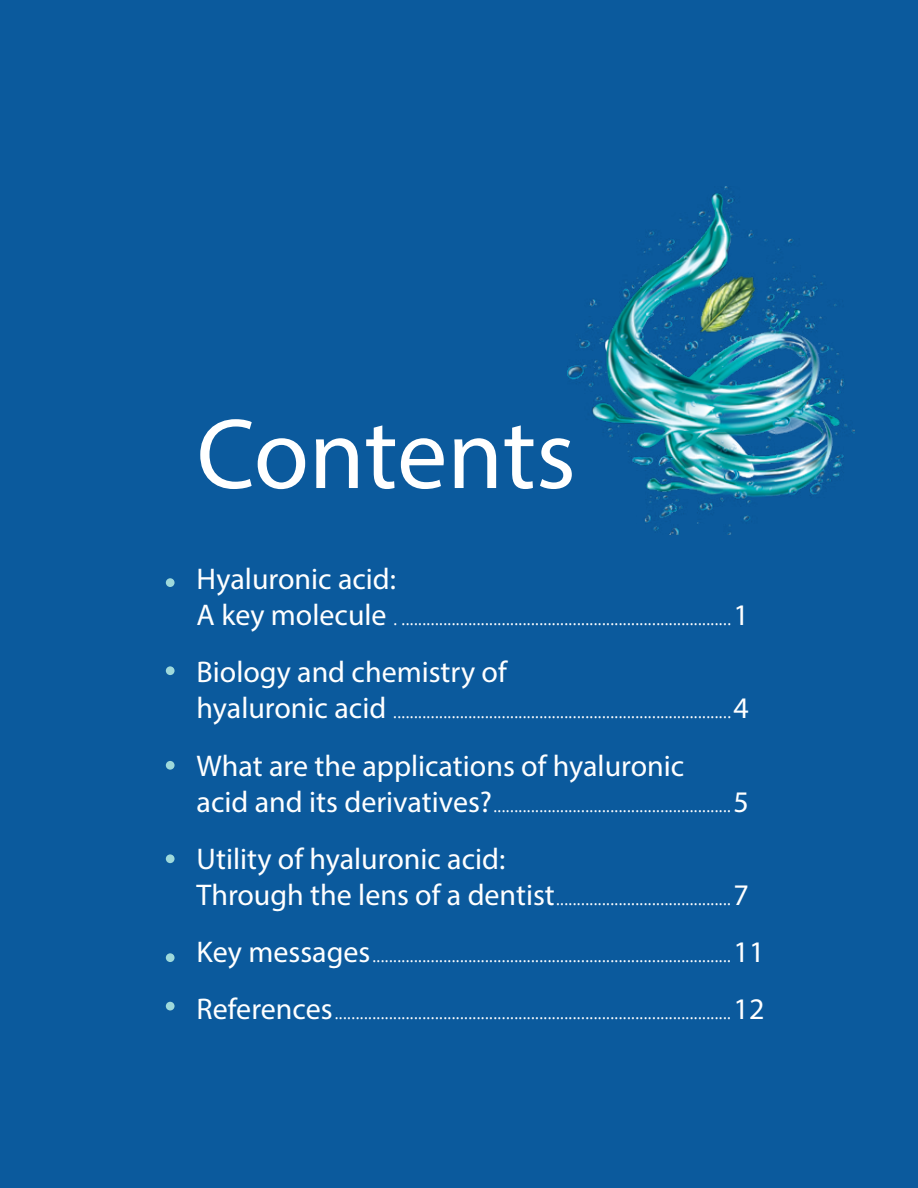
<style>
.page{position:relative;width:918px;height:1188px;background:#0b5a9d}
.page>*{position:absolute;margin:0;border:0;box-sizing:border-box;transform-origin:0 0}
.t1{font:100.5px "Myriad Pro";letter-spacing:-.005em;color:#fff}
.t2{font:30px "Myriad Pro";color:#fff}
.t3{font:300 24px "Myriad Pro";color:#fff}
.s1{font-weight:400;font-size:30px}
</style>
<div class="page">
<div style="left:166px;top:578px;width:9px;height:9px;background:#9ed9db;border-radius:50%"></div>
<div style="left:166px;top:761px;width:9px;height:9px;background:#9ed9db;border-radius:50%"></div>
<div style="left:166px;top:953px;width:9px;height:9px;background:#9ed9db;border-radius:50%"></div>
<div style="left:166px;top:666px;width:9px;height:9px;background:#9ed9db;border-radius:50%"></div>
<div style="left:166px;top:854px;width:9px;height:9px;background:#9ed9db;border-radius:50%"></div>
<div style="left:166px;top:1002px;width:9px;height:8px;background:#9ed9db;border-radius:50%"></div>
<img style="left:568px;top:187px;width:287px;height:348px">
<h1 class="t1" style="left:197px;top:392px;width:381px">Contents</h1>
<p class="t2" style="left:197px;top:560px;width:201px">Hyaluronic acid:</p>
<p class="t3" style="left:197px;top:604px;width:554px"><span class="s1">A key molecule</span> . ...............................................................................<span class="s1">1</span></p>
<p class="t2" style="left:197px;top:654px;width:312px">Biology and chemistry of</p>
<p class="t3" style="left:197px;top:697px;width:554px"><span class="s1">hyaluronic acid</span> .................................................................................<span class="s1">4</span></p>
<p class="t2" style="left:197px;top:747px;width:489px">What are the applications of hyaluronic</p>
<p class="t3" style="left:197px;top:790px;width:554px"><span class="s1">acid and its derivatives?</span>.........................................................<span class="s1">5</span></p>
<p class="t2" style="left:197px;top:840px;width:310px">Utility of hyaluronic acid:</p>
<p class="t3" style="left:197px;top:884px;width:554px"><span class="s1">Through the lens of a dentist</span>..........................................<span class="s1">7</span></p>
<p class="t3" style="left:197px;top:941px;width:569px"><span class="s1">Key messages</span>......................................................................................<span class="s1">11</span></p>
<p class="t3" style="left:197px;top:998px;width:569px"><span class="s1">References</span>...............................................................................................<span class="s1">12</span></p>
</div>
